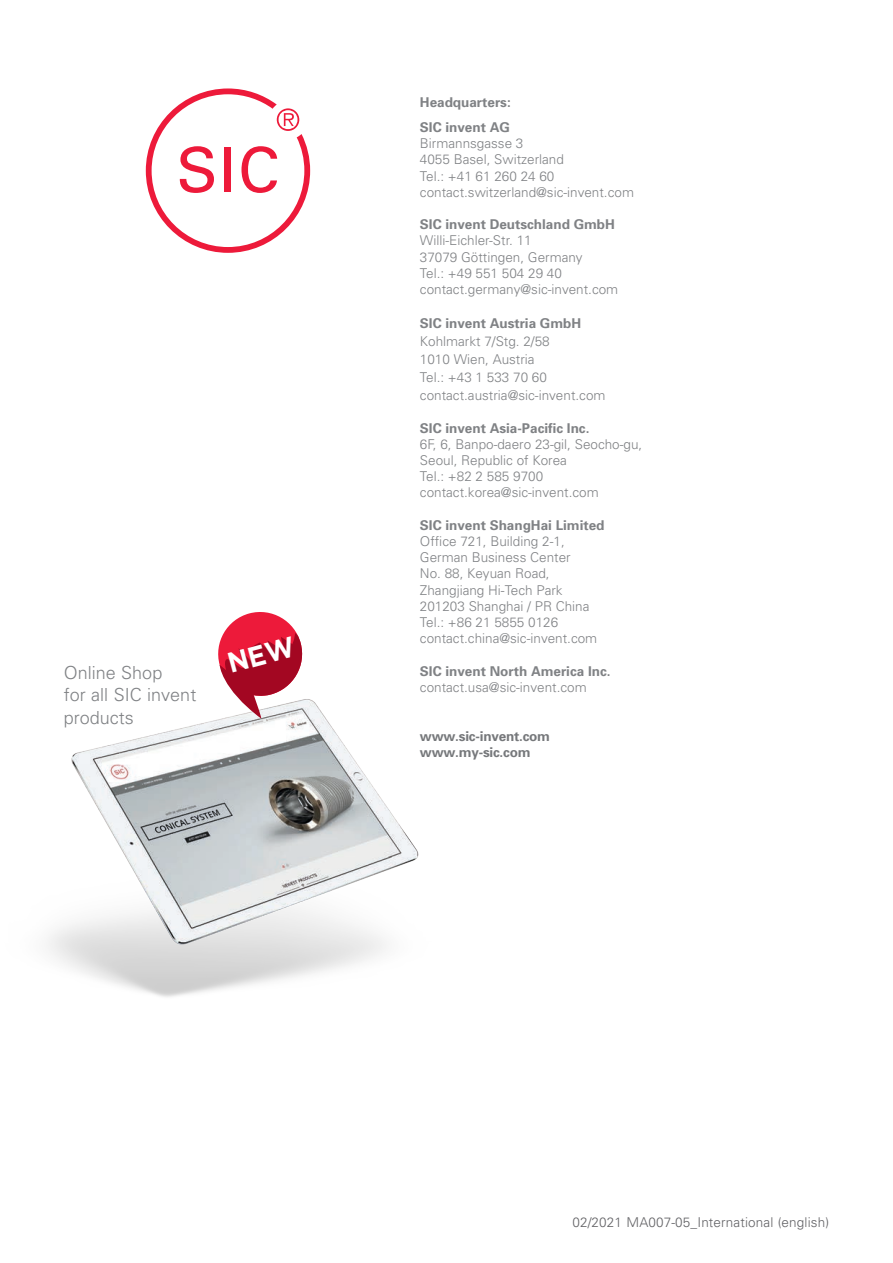
<style>
.page{position:relative;width:893px;height:1263px;background:#fff}
.page>*{position:absolute;margin:0;border:0;box-sizing:border-box;transform-origin:0 0}
.t1{font:300 18px/22.5px "Univers";color:#808285}
.t2{font:300 13.5px/16.2px "Univers";color:#808285}
.t3{font:700 13.5px "Univers";color:#808285}
.t4{font:300 13.5px "Univers";letter-spacing:.01em;color:#636366}
.t5{font:700 13.5px "Univers";letter-spacing:-.015em;color:#76787b}
</style>
<div class="page">
<svg style="left:146px;top:88px;width:164px;height:165px"></svg>
<img style="left:47px;top:699px;width:372px;height:298px">
<svg style="left:214px;top:612px;width:93px;height:108px"></svg>
<p class="t1" style="left:64px;top:661px;width:100px">Online Shop</p>
<p class="t1" style="left:64px;top:683px;width:134px">for all SIC invent products</p>
<p class="t3" style="left:420px;top:94px;width:92px">Headquarters:</p>
<p class="t3" style="left:420px;top:119px;width:92px">SIC invent AG</p>
<p class="t2" style="left:420px;top:135px;width:105px">Birmannsgasse 3</p>
<p class="t2" style="left:420px;top:151px;width:146px">4055 Basel, Switzerland</p>
<p class="t2" style="left:420px;top:168px;width:136px">Tel.: +41 61 260 24 60</p>
<p class="t2" style="left:420px;top:184px;width:216px">contact.switzerland@sic-invent.com</p>
<p class="t3" style="left:420px;top:216px;width:197px">SIC invent Deutschland GmbH</p>
<p class="t2" style="left:420px;top:232px;width:113px">Willi-Eichler-Str. 11</p>
<p class="t2" style="left:420px;top:249px;width:164px">37079 Göttingen, Germany</p>
<p class="t2" style="left:420px;top:265px;width:144px">Tel.: +49 551 504 29 40</p>
<p class="t2" style="left:420px;top:281px;width:200px">contact.germany@sic-invent.com</p>
<p class="t3" style="left:420px;top:315px;width:163px">SIC invent Austria GmbH</p>
<p class="t2" style="left:420px;top:333px;width:131px">Kohlmarkt 7/Stg. 2/58</p>
<p class="t2" style="left:420px;top:351px;width:116px">1010 Wien, Austria</p>
<p class="t2" style="left:420px;top:369px;width:129px">Tel.: +43 1 533 70 60</p>
<p class="t2" style="left:420px;top:387px;width:187px">contact.austria@sic-invent.com</p>
<p class="t3" style="left:420px;top:420px;width:171px">SIC invent Asia-Pacific Inc.</p>
<p class="t2" style="left:420px;top:436px;width:224px">6F, 6, Banpo-daero 23-gil, Seocho-gu,</p>
<p class="t2" style="left:420px;top:452px;width:149px">Seoul, Republic of Korea</p>
<p class="t2" style="left:420px;top:468px;width:180px">Tel.: +82 2 585 9700 contact.korea@sic-invent.com</p>
<p class="t3" style="left:420px;top:517px;width:186px">SIC invent ShangHai Limited</p>
<p class="t2" style="left:420px;top:533px;width:152px">Office 721, Building 2-1,<br>German Business Center</p>
<p class="t2" style="left:420px;top:565px;width:144px">No. 88, Keyuan Road,<br>Zhangjiang Hi-Tech Park</p>
<p class="t2" style="left:420px;top:598px;width:171px">201203 Shanghai / PR China</p>
<p class="t2" style="left:420px;top:614px;width:140px">Tel.: +86 21 5855 0126</p>
<p class="t2" style="left:420px;top:630px;width:179px">contact.china@sic-invent.com</p>
<p class="t3" style="left:420px;top:663px;width:192px">SIC invent North America Inc.</p>
<p class="t2" style="left:420px;top:679px;width:168px">contact.usa@sic-invent.com</p>
<p class="t5" style="left:420px;top:728px;width:132px">www.sic-invent.com</p>
<p class="t5" style="left:420px;top:744px;width:112px">www.my-sic.com</p>
<p class="t4" style="left:572px;top:1214px;width:258px">02/2021 MA007-05_International (english)</p>
</div>
